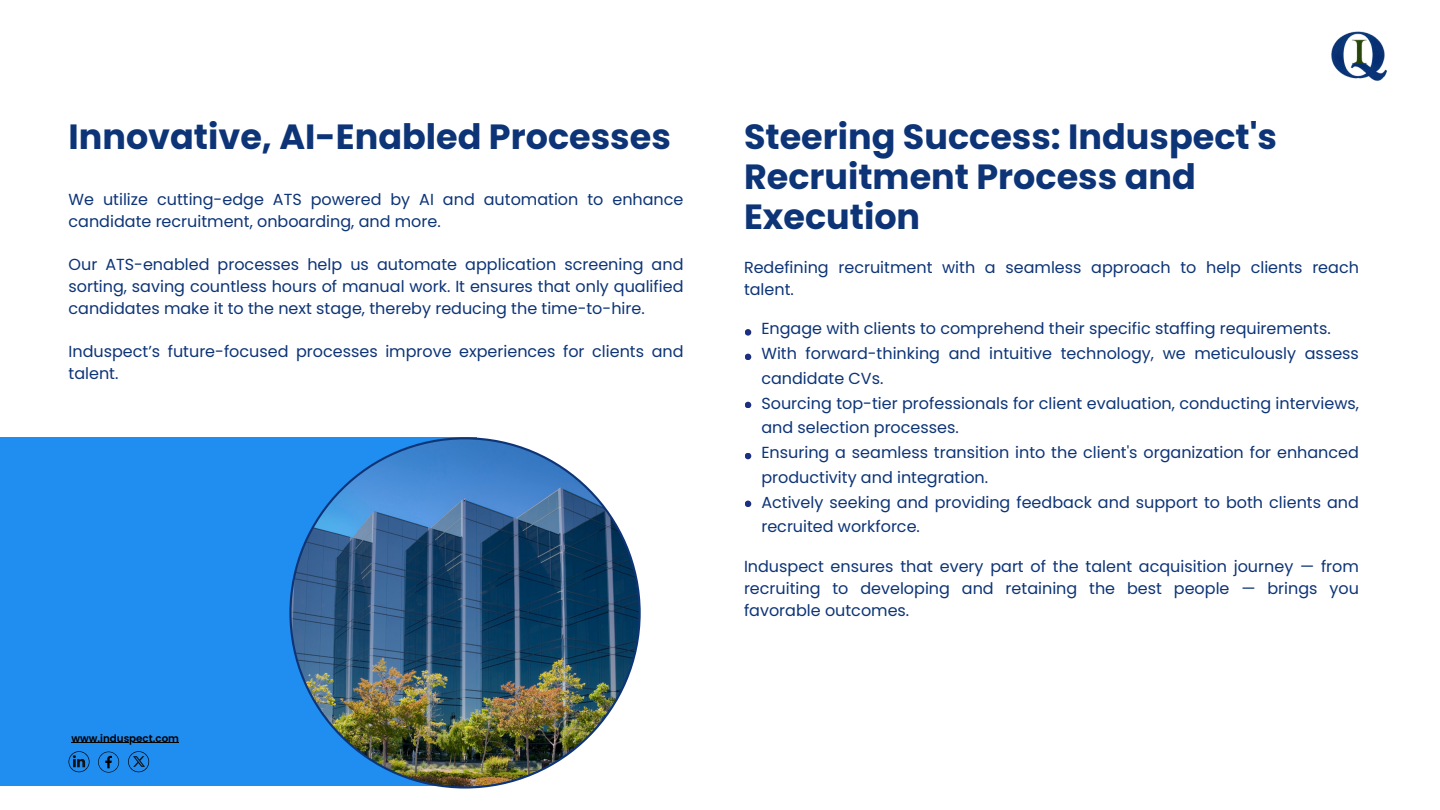
<style>
.page{position:relative;width:1440px;height:810px;background:#fff}
.page>*{position:absolute;margin:0;border:0;box-sizing:border-box;transform-origin:0 0}
.t1{font:700 35px/39.8px "Poppins";color:#0d3477}
.t2{font:16px/21.8px "Poppins";color:#0d3477}
.t3{font:600 10.3px "Poppins";color:#000}
</style>
<div class="page">
<img style="left:1332px;top:32px;width:54px;height:49px">
<div style="left:0;top:437px;width:477px;height:349px;background:#208df0"></div>
<svg style="left:289px;top:437px;width:352px;height:352px;background:#264e88"></svg>
<img style="left:292px;top:439px;width:347px;height:347px;border-radius:50%">
<svg style="left:98px;top:752px;width:21px;height:21px"></svg>
<svg style="left:69px;top:751px;width:21px;height:21px"></svg>
<svg style="left:128px;top:751px;width:20px;height:21px"></svg>
<img style="left:129px;top:756px;width:20px;height:11px">
<img style="left:72px;top:755px;width:14px;height:14px">
<hr style="left:71px;top:742px;width:108px;height:1px;background:#000">
<div style="left:745px;top:329px;width:6px;height:7px;background:#1c2f80;border-radius:50%"></div>
<svg style="left:745px;top:354px;width:6px;height:6px"></svg>
<svg style="left:745px;top:402px;width:6px;height:6px"></svg>
<svg style="left:745px;top:453px;width:6px;height:6px"></svg>
<svg style="left:745px;top:501px;width:6px;height:6px"></svg>
<p class="t1" style="left:69px;top:117px;width:604px">Innovative, AI-Enabled Processes</p>
<p class="t1" style="left:744px;top:117px;width:535px">Steering Success: Induspect's<br>Recruitment Process and<br>Execution</p>
<p class="t2" style="left:69px;top:188px;width:616px">We utilize cutting-edge ATS powered by AI and automation to enhance candidate recruitment, onboarding, and more.</p>
<p class="t2" style="left:69px;top:254px;width:616px;text-align:justify">Our ATS-enabled processes help us automate application screening and sorting, saving countless hours of manual work. It ensures that only qualified candidates make it to the next stage, thereby reducing the time-to-hire.</p>
<p class="t2" style="left:69px;top:341px;width:617px">Induspect’s future-focused processes improve experiences for clients and talent.</p>
<p class="t2" style="left:744px;top:256px;width:616px">Redefining recruitment with a seamless approach to help clients reach talent.</p>
<p class="t2" style="left:761px;top:318px;width:571px">Engage with clients to comprehend their specific staffing requirements.</p>
<p class="t2" style="left:761px;top:341px;width:599px;line-height:24.8px">With forward-thinking and intuitive technology, we meticulously assess candidate CVs.</p>
<p class="t2" style="left:761px;top:391px;width:599px;line-height:24.8px">Sourcing top-tier professionals for client evaluation, conducting interviews, and selection processes.</p>
<p class="t2" style="left:761px;top:440px;width:599px;line-height:24.8px">Ensuring a seamless transition into the client's organization for enhanced productivity and integration.</p>
<p class="t2" style="left:761px;top:490px;width:599px;line-height:24.8px">Actively seeking and providing feedback and support to both clients and recruited workforce.</p>
<p class="t2" style="left:744px;top:556px;width:616px;text-align:justify">Induspect ensures that every part of the talent acquisition journey — from recruiting to developing and retaining the best people — brings you favorable outcomes.</p>
<p class="t3" style="left:71px;top:731px;width:109px">www.induspect.com</p>
</div>
